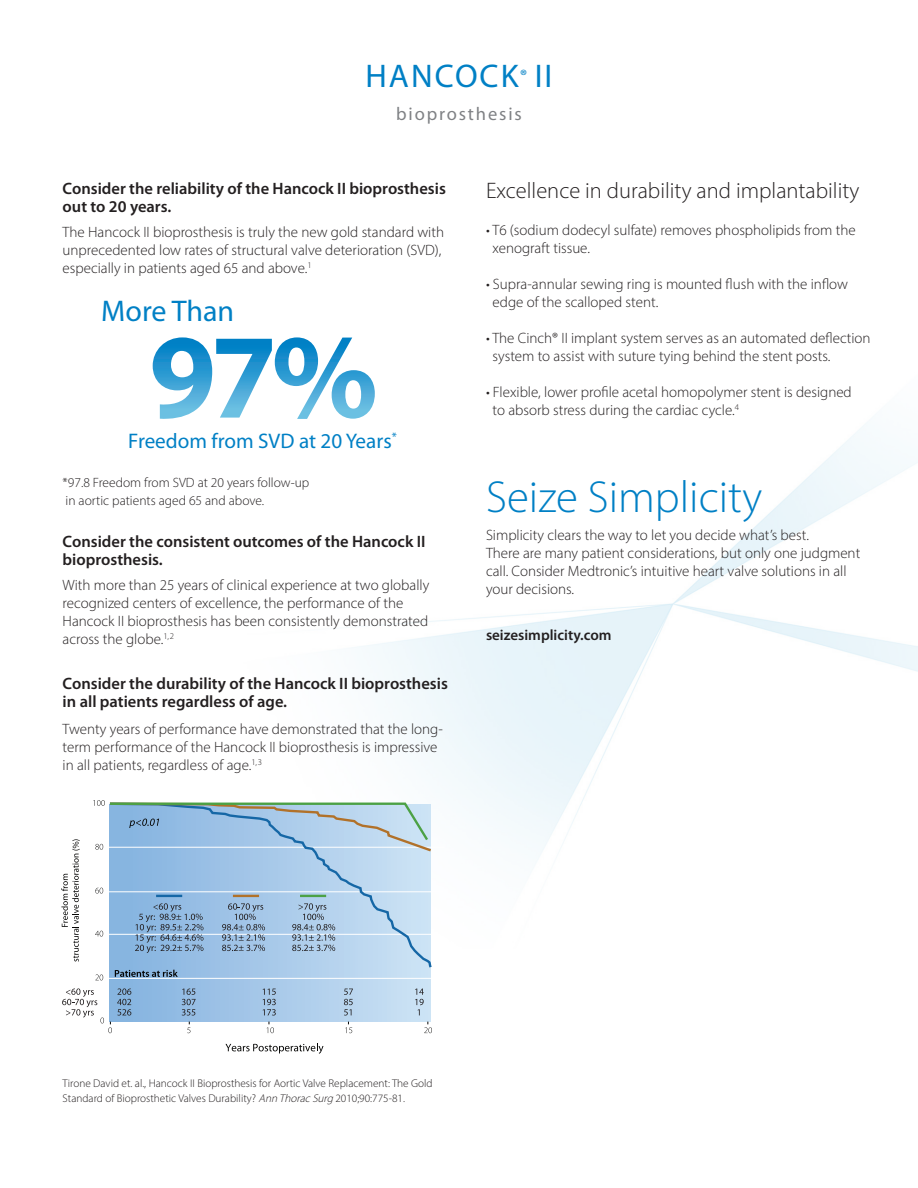
<style>
.page{position:relative;width:918px;height:1188px;background:#fff}
.page>*{position:absolute;margin:0;border:0;box-sizing:border-box;transform-origin:0 0}
.t1{font:300 45px "Myriad Pro";color:#0080c5}
.t2{font:32.85px "Myriad Pro";letter-spacing:.06em;color:#0080c5}
.t3{font:30px "Myriad Pro";color:#0080c5}
.t4{font:300 22.5px "Myriad Pro";color:#231f20}
.t5{font:21.15px "Myriad Pro";color:#0080c5}
.t6{font:18.45px "Myriad Pro";letter-spacing:.1em;color:#808285}
.t7{font:600 16.5px/18px "Myriad Pro";color:#231f20}
.t8{font:300 15px/18px "Myriad Pro";color:#231f20}
.t9{font:600 15px "Myriad Pro";color:#231f20}
.t10{font:300 13.5px "Myriad Pro";color:#231f20}
.t11{font:300 11.25px/15px "Myriad Pro";color:#231f20}
.s1{font-style:italic}
</style>
<div class="page">
<svg style="left:153px;top:337px;width:222px;height:82px"></svg>
<div style="left:110px;top:804px;width:321px;height:218px;background:linear-gradient(to right,#82b1de,#cce2f4)"></div>
<hr style="left:108px;top:978px;width:336px;height:1px;background:#fff">
<svg style="left:61px;top:839px;width:19px;height:123px"></svg>
<svg style="left:109px;top:853px;width:323px;height:116px;background:#a9cae9"></svg>
<svg style="left:187px;top:1022px;width:3px;height:11px"></svg>
<svg style="left:267px;top:1022px;width:7px;height:11px"></svg>
<svg style="left:345px;top:1022px;width:7px;height:11px"></svg>
<svg style="left:424px;top:1022px;width:8px;height:11px"></svg>
<svg style="left:225px;top:1044px;width:99px;height:10px"></svg>
<svg style="left:95px;top:975px;width:8px;height:5px"></svg>
<svg style="left:95px;top:931px;width:8px;height:6px"></svg>
<svg style="left:95px;top:888px;width:8px;height:6px"></svg>
<svg style="left:115px;top:970px;width:63px;height:7px"></svg>
<svg style="left:93px;top:800px;width:341px;height:53px;background:#a9c8dc"></svg>
<svg style="left:62px;top:988px;width:69px;height:45px"></svg>
<svg style="left:182px;top:988px;width:14px;height:28px"></svg>
<svg style="left:263px;top:989px;width:13px;height:27px"></svg>
<svg style="left:344px;top:989px;width:9px;height:27px"></svg>
<svg style="left:415px;top:989px;width:9px;height:26px"></svg>
<svg style="left:135px;top:903px;width:69px;height:50px;background:#82a5c8"></svg>
<svg style="left:222px;top:903px;width:43px;height:48px;background:#8eabc7"></svg>
<svg style="left:292px;top:903px;width:43px;height:48px;background:#9db6ce"></svg>
<hr style="left:300px;top:895px;width:26px;height:2px;background:#4ca145">
<hr style="left:233px;top:895px;width:26px;height:2px;background:#b17129">
<hr style="left:156px;top:895px;width:26px;height:2px;background:#1567a6">
<p class="t2" style="left:366px;top:56px;width:188px">HANCOCK<sup>®</sup> II</p>
<p class="t6" style="left:396px;top:103px;width:127px">bioprosthesis</p>
<p class="t7" style="left:63px;top:179px;width:385px">Consider the reliability of the Hancock II bioprosthesis out to 20 years.</p>
<p class="t8" style="left:63px;top:223px;width:383px">The Hancock II bioprosthesis is truly the new gold standard with unprecedented low rates of structural valve deterioration (SVD), especially in patients aged 65 and above.<sup>1</sup></p>
<p class="t3" style="left:101px;top:292px;width:134px">More Than</p>
<p class="t5" style="left:128px;top:428px;width:270px">Freedom from SVD at 20 Years<sup>*</sup></p>
<p class="t10" style="left:63px;top:475px;width:248px">*97.8 Freedom from SVD at 20 years follow-up</p>
<p class="t10" style="left:66px;top:493px;width:200px">in aortic patients aged 65 and above.</p>
<p class="t7" style="left:63px;top:532px;width:364px">Consider the consistent outcomes of the Hancock II bioprosthesis.</p>
<p class="t8" style="left:63px;top:576px;width:368px">With more than 25 years of clinical experience at two globally recognized centers of excellence, the performance of the</p>
<p class="t8" style="left:63px;top:612px;width:367px">Hancock II bioprosthesis has been consistently demonstrated across the globe.<sup>1,2</sup></p>
<p class="t7" style="left:63px;top:674px;width:387px">Consider the durability of the Hancock II bioprosthesis in all patients regardless of age.</p>
<p class="t8" style="left:63px;top:720px;width:382px">Twenty years of performance have demonstrated that the long&shy;term performance of the Hancock II bioprosthesis is impressive in all patients, regardless of age.<sup>1,3</sup></p>
<p class="t4" style="left:486px;top:177px;width:375px">Excellence in durability and implantability</p>
<p class="t8" style="left:486px;top:221px;width:371px">• T6 (sodium dodecyl sulfate) removes phospholipids from the</p>
<p class="t8" style="left:493px;top:239px;width:99px">xenograft tissue.</p>
<p class="t8" style="left:486px;top:275px;width:364px">• Supra-annular sewing ring is mounted flush with the inflow</p>
<p class="t8" style="left:493px;top:293px;width:167px">edge of the scalloped stent.</p>
<p class="t8" style="left:486px;top:329px;width:386px">• The Cinch® II implant system serves as an automated deflection</p>
<p class="t8" style="left:493px;top:347px;width:339px">system to assist with suture tying behind the stent posts.</p>
<p class="t8" style="left:486px;top:383px;width:367px">• Flexible, lower profile acetal homopolymer stent is designed</p>
<p class="t8" style="left:493px;top:401px;width:248px">to absorb stress during the cardiac cycle.<sup>4</sup></p>
<p class="t1" style="left:486px;top:470px;width:278px">Seize Simplicity</p>
<p class="t8" style="left:486px;top:526px;width:325px">Simplicity clears the way to let you decide what’s best.</p>
<p class="t8" style="left:486px;top:544px;width:376px">There are many patient considerations, but only one judgment call. Consider Medtronic’s intuitive heart valve solutions in all your decisions.</p>
<p class="t9" style="left:486px;top:625px;width:127px">seizesimplicity.com</p>
<p class="t11" style="left:63px;top:1075px;width:372px">Tirone David et. al., Hancock II Bioprosthesis for Aortic Valve Replacement: The Gold<br>Standard of Bioprosthetic Valves Durability? <span class="s1">Ann ThoracSurg</span> 2010;90:775-81.</p>
</div>
